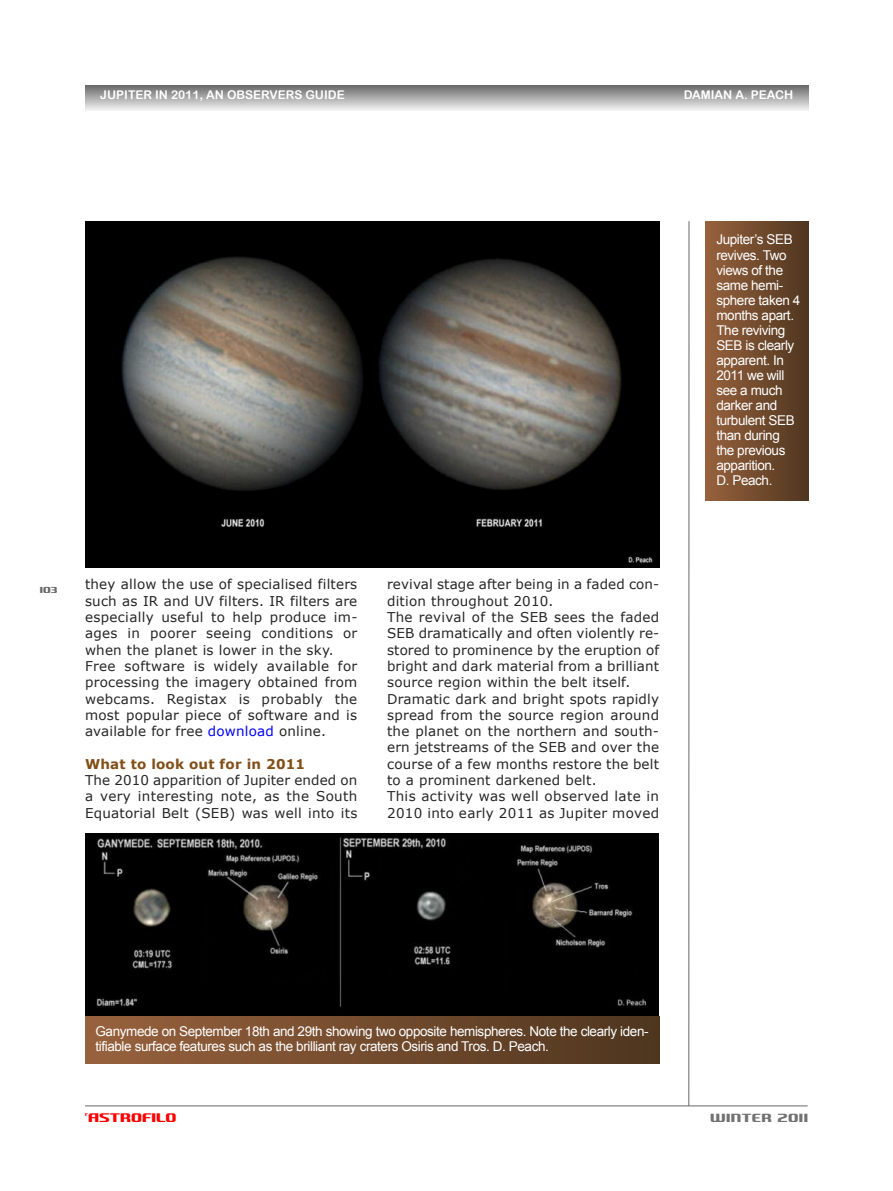
<style>
.page{position:relative;width:893px;height:1191px;background:#fff}
.page>*{position:absolute;margin:0;border:0;box-sizing:border-box;transform-origin:0 0}
.t1{font:15px "SF Quartzite";color:#f00}
.t2{font:14.25px "SF Quartzite";letter-spacing:.025em;color:#737272}
.t3{font:13.5px/16.4px "Verdana";letter-spacing:.015em;color:#272627}
.t4{font:13.5px/15px "Arial";letter-spacing:-.03em;color:#fff}
.t5{font:700 13.5px "Verdana";letter-spacing:.015em;color:#824f18}
.t6{font:12px "Arial Rounded MT Bold";color:#fff}
.t7{font:10.5px "SF Quartzite";color:#686768}
.t8{font:5.25px "SF Quartzite";color:#f00}
.s1{color:#00f}
</style>
<div class="page">
<hr style="left:688px;top:221px;width:1px;height:884px;background:#686768">
<hr style="left:85px;top:1105px;width:723px;height:1px;background:#686768">
<img style="left:85px;top:85px;width:723px;height:26px">
<img style="left:85px;top:833px;width:573px;height:183px">
<img style="left:85px;top:221px;width:574px;height:346px">
<div style="left:85px;top:1016px;width:574px;height:47px;background:linear-gradient(to right,#98623d,#4e351e)"></div>
<div style="left:706px;top:221px;width:102px;height:280px;background:linear-gradient(to right,#97613d,#50371f)"></div>
<p class="t6" style="left:100px;top:88px;width:246px">JUPITER IN 2011, AN OBSERVERS GUIDE</p>
<p class="t6" style="left:684px;top:88px;width:111px">DAMIAN A. PEACH</p>
<p class="t7" style="left:40px;top:585px;width:19px">103</p>
<p class="t3" style="left:85px;top:576px;width:274px">they allow the use of specialised filters such as IR and UV filters. IR filters are especially useful to help produce im&shy;ages in poorer seeing conditions or when the planet is lower in the sky.<br>Free software is widely available for processing the imagery obtained from webcams. Registax is probably the most popular piece of software and is available for free <span class="s1">download</span> online.</p>
<p class="t5" style="left:85px;top:755px;width:222px">What to look out for in 2011</p>
<p class="t3" style="left:85px;top:771px;width:274px;text-align:justify">The 2010 apparition of Jupiter ended on a very interesting note, as the South Equatorial Belt (SEB) was well into its</p>
<p class="t3" style="left:387px;top:576px;width:274px">revival stage after being in a faded con&shy;dition throughout 2010.<br>The revival of the SEB sees the faded SEB dramatically and often violently re&shy;stored to prominence by the eruption of bright and dark material from a brilliant source region within the belt itself.<br>Dramatic dark and bright spots rapidly spread from the source region around the planet on the northern and south&shy;ern jetstreams of the SEB and over the course of a few months restore the belt to a prominent darkened belt.<br>This activity was well observed late in 2010 into early 2011 as Jupiter moved</p>
<p class="t4" style="left:716px;top:232px;width:86px">Jupiter’s SEB revives. Two views of the same hemi&shy;sphere taken 4 months apart.<br>The reviving<br>SEB is clearly apparent. In<br>2011 we will see a much darker and turbulent SEB than during the previous apparition.<br>D. Peach.</p>
<p class="t4" style="left:96px;top:1023px;width:555px">Ganymede on September 18th and 29th showing two opposite hemispheres. Note the clearly iden&shy;tifiable surface features such as the brilliant ray craters Osiris and Tros. D. Peach.</p>
<p class="t8" style="left:85px;top:1112px;width:5px">l’</p>
<p class="t1" style="left:88px;top:1111px;width:90px">ASTROFILO</p>
<p class="t2" style="left:710px;top:1111px;width:100px">WINTER 2011</p>
</div>
